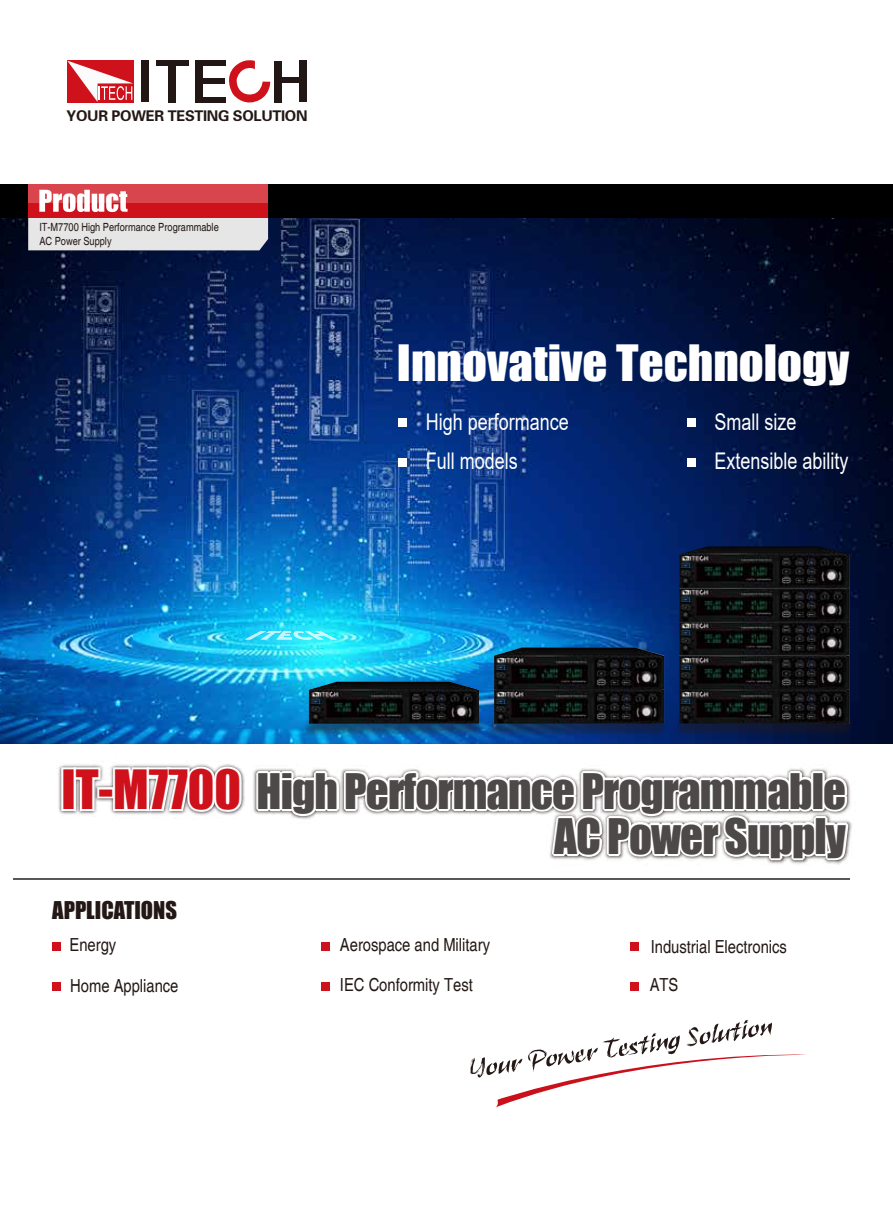
<style>
.page{position:relative;width:893px;height:1212px;background:#fff}
.page>*{position:absolute;margin:0;border:0;box-sizing:border-box;transform-origin:0 0}
.t1{font:45.9px "Impact";color:#fff;scale:1.06 1}
.t2{font:45px/45px "Impact";letter-spacing:-.02em;color:#4c4948;text-align:right}
.t3{font:22.95px "Arial";color:#fff;scale:.78 1}
.t4{font:22.5px "Impact";color:#231815}
.t5{font:condensed 18px "Helvetica";color:#231815}
.t6{font:14.7px "FZDHTJW GB1 0";letter-spacing:-.02em;color:#231815}
.t7{font:condensed 11.25px/14.4px "Helvetica";color:#231815}
.s1{font-size:49.65px;color:#cf111b}
</style>
<div class="page">
<img style="left:0;top:218px;width:893px;height:525px">
<img style="left:222px;top:608px;width:138px;height:54px">
<svg style="left:245px;top:631px;width:92px;height:9px"></svg>
<div style="left:28px;top:218px;width:240px;height:32px;background:#e6e6e6"></div>
<div style="left:0;top:185px;width:893px;height:33px;background:#000"></div>
<div style="left:28px;top:185px;width:240px;height:33px;background:#ce111b"></div>
<div style="left:28px;top:185px;width:240px;height:18px;background:#d8454d"></div>
<svg style="left:39px;top:190px;width:89px;height:22px"></svg>
<div style="left:53px;top:982px;width:8px;height:9px;background:#cf111b"></div>
<div style="left:630px;top:942px;width:9px;height:8px;background:#cf111b"></div>
<div style="left:321px;top:982px;width:8px;height:8px;background:#cf111b"></div>
<div style="left:52px;top:942px;width:9px;height:8px;background:#cf111b"></div>
<svg style="left:470px;top:1020px;width:336px;height:87px"></svg>
<div style="left:321px;top:942px;width:8px;height:8px;background:#cf111b"></div>
<div style="left:631px;top:982px;width:8px;height:8px;background:#cf111b"></div>
<img style="left:253px;top:662px;width:183px;height:50px">
<img style="left:436px;top:662px;width:58px;height:50px">
<img style="left:664px;top:662px;width:229px;height:50px">
<img style="left:309px;top:681px;width:170px;height:31px">
<img style="left:494px;top:689px;width:170px;height:23px">
<img style="left:494px;top:647px;width:170px;height:42px">
<img style="left:679px;top:689px;width:170px;height:23px">
<img style="left:679px;top:656px;width:170px;height:33px">
<img style="left:679px;top:622px;width:170px;height:34px">
<img style="left:679px;top:589px;width:170px;height:33px">
<img style="left:679px;top:546px;width:170px;height:43px">
<div style="left:195px;top:60px;width:30px;height:6px;background:#221714"></div>
<div style="left:67px;top:60px;width:67px;height:42px;background:#cf111b"></div>
<svg style="left:67px;top:61px;width:66px;height:41px"></svg>
<div style="left:141px;top:60px;width:8px;height:42px;background:#221714"></div>
<div style="left:157px;top:60px;width:32px;height:6px;background:#221714"></div>
<div style="left:168px;top:65px;width:8px;height:37px;background:#221714"></div>
<div style="left:195px;top:78px;width:29px;height:5px;background:#221714"></div>
<div style="left:195px;top:97px;width:31px;height:5px;background:#221714"></div>
<div style="left:195px;top:60px;width:7px;height:42px;background:#221714"></div>
<svg style="left:225px;top:60px;width:45px;height:43px"></svg>
<div style="left:274px;top:61px;width:8px;height:41px;background:#221714"></div>
<div style="left:282px;top:78px;width:17px;height:5px;background:#221714"></div>
<div style="left:299px;top:61px;width:8px;height:41px;background:#221714"></div>
<img style="left:5px;top:708px;width:293px;height:172px">
<img style="left:191px;top:712px;width:702px;height:168px">
<div style="left:61px;top:767px;width:15px;height:44px;border:4px solid #fff"></div>
<svg style="left:72px;top:765px;width:31px;height:48px"></svg>
<div style="left:97px;top:787px;width:18px;height:11px;border:4px solid #fff"></div>
<svg style="left:111px;top:715px;width:134px;height:106px"></svg>
<svg style="left:254px;top:768px;width:597px;height:112px"></svg>
<div style="left:399px;top:419px;width:8px;height:8px;background:#fff"></div>
<div style="left:399px;top:458px;width:8px;height:8px;background:#fff"></div>
<div style="left:687px;top:419px;width:8px;height:8px;background:#fff"></div>
<div style="left:687px;top:458px;width:8px;height:8px;background:#fff"></div>
<p class="t6" style="left:67px;top:108px;width:242px">YOUR POWER TESTING SOLUTION</p>
<p class="t7" style="left:39px;top:220px;width:181px">IT-M7700 High Performance Programmable<br>AC Power Supply</p>
<p class="t1" style="left:397px;top:327px;width:428px">Innovative Technology</p>
<p class="t3" style="left:426px;top:407px;width:185px">High performance</p>
<p class="t3" style="left:714px;top:407px;width:107px">Small size</p>
<p class="t3" style="left:426px;top:446px;width:119px">Full models</p>
<p class="t3" style="left:714px;top:446px;width:173px">Extensible ability</p>
<p class="t2" style="left:61px;top:767px;width:786px"><span class="s1">IT-M7700</span> High Performance Programmable<br>AC Power Supply</p>
<p class="t4" style="left:52px;top:893px;width:126px">APPLICATIONS</p>
<p class="t5" style="left:70px;top:934px;width:48px">Energy</p>
<p class="t5" style="left:651px;top:936px;width:138px">Industrial Electronics</p>
<p class="t5" style="left:340px;top:934px;width:152px">Aerospace and Military</p>
<p class="t5" style="left:70px;top:975px;width:110px">Home Appliance</p>
<p class="t5" style="left:340px;top:974px;width:134px">IEC Conformity Test</p>
<p class="t5" style="left:650px;top:974px;width:30px">ATS</p>
</div>
